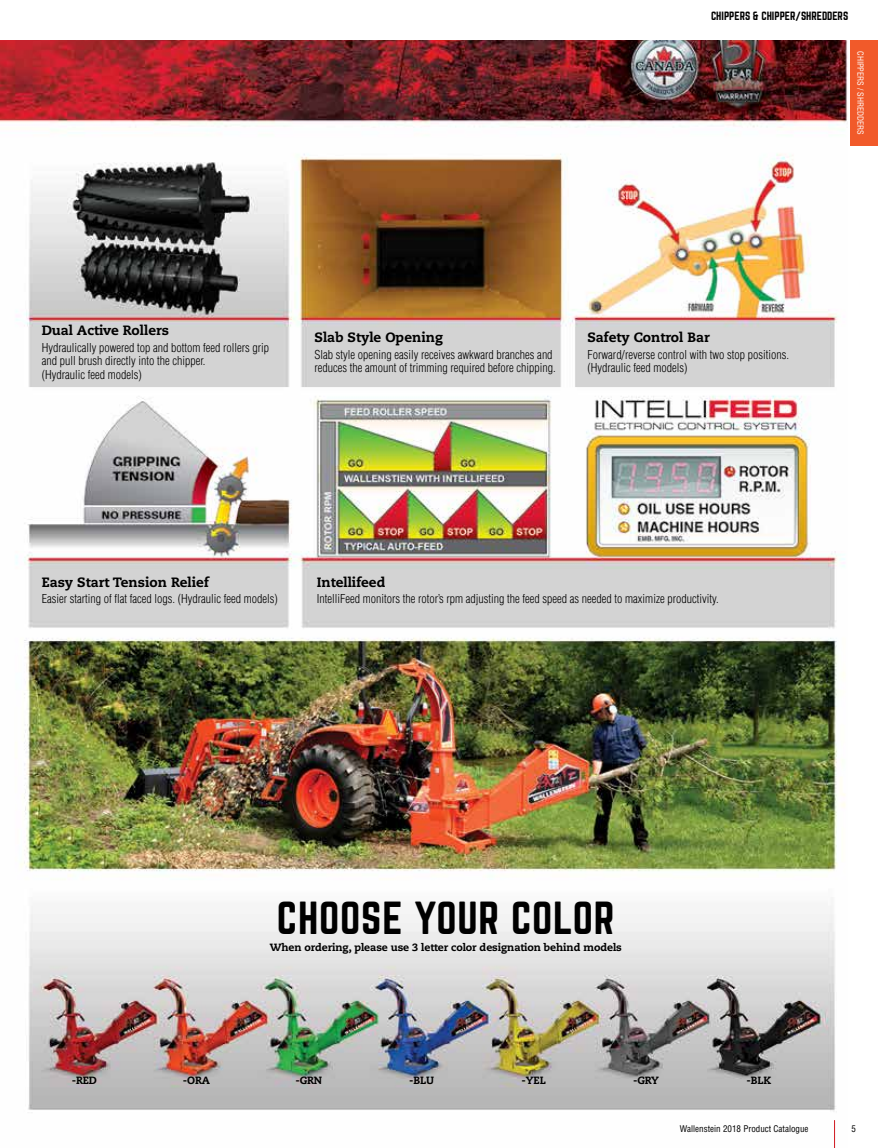
<style>
.page{position:relative;width:878px;height:1148px;background:#fff}
.page>*{position:absolute;margin:0;border:0;box-sizing:border-box;transform-origin:0 0}
.t1{font:40.5px "Norwester";letter-spacing:.02em;color:#000}
.t2{font:800 13.5px "Caecilia";color:#000}
.t3{font:300 condensed 12px/13.5px "Helvetica";color:#000}
.t4{font:800 10.5px "Caecilia";letter-spacing:-.01em;color:#000}
.t5{font:10.5px "Norwester";color:#000}
.t6{font:condensed 9px "Helvetica";color:#000}
.t7{font:condensed 8.25px "Helvetica";color:#fff}
</style>
<div class="page">
<img style="left:0;top:40px;width:848px;height:1108px">
<div style="left:850px;top:40px;width:28px;height:106px;background:#f15a2a"></div>
<svg style="left:834px;top:1120px;width:1px;height:28px"></svg>
<p class="t5" style="left:711px;top:11px;width:139px">CHIPPERS &amp; CHIPPER/SHREDDERS</p>
<p class="t7" style="left:865px;top:51px;width:85px;rotate:90deg">CHIPPERS / SHREDDERS</p>
<p class="t2" style="left:42px;top:322px;width:129px">Dual Active Rollers</p>
<p class="t3" style="left:42px;top:341px;width:229px">Hydraulically powered top and bottom feed rollers grip and pull brush directly into the chipper.<br>(Hydraulic feed models)</p>
<p class="t2" style="left:314px;top:329px;width:130px">Slab Style Opening</p>
<p class="t3" style="left:314px;top:347px;width:243px">Slab style opening easily receives awkward branches and reduces the amount of trimming required before chipping.</p>
<p class="t2" style="left:587px;top:329px;width:124px">Safety Control Bar</p>
<p class="t3" style="left:587px;top:347px;width:203px">Forward/reverse control with two stop positions. (Hydraulic feed models)</p>
<p class="t2" style="left:42px;top:573px;width:168px">Easy Start Tension Relief</p>
<p class="t3" style="left:42px;top:592px;width:237px">Easier starting of flat faced logs. (Hydraulic feed models)</p>
<p class="t2" style="left:317px;top:573px;width:70px">Intellifeed</p>
<p class="t3" style="left:317px;top:592px;width:403px">IntelliFeed monitors the rotor’s rpm adjusting the feed speed as needed to maximize productivity.</p>
<p class="t1" style="left:277px;top:898px;width:339px">CHOOSE YOUR COLOR</p>
<p class="t4" style="left:270px;top:941px;width:353px">When ordering, please use 3 letter color designation behind models</p>
<p class="t4" style="left:72px;top:1073px;width:27px">-RED</p>
<p class="t4" style="left:183px;top:1073px;width:29px">-ORA</p>
<p class="t4" style="left:295px;top:1073px;width:28px">-GRN</p>
<p class="t4" style="left:409px;top:1073px;width:26px">-BLU</p>
<p class="t4" style="left:521px;top:1073px;width:26px">-YEL</p>
<p class="t4" style="left:633px;top:1073px;width:27px">-GRY</p>
<p class="t4" style="left:746px;top:1073px;width:26px">-BLK</p>
<p class="t6" style="left:680px;top:1122px;width:130px">Wallenstein 2018 Product Catalogue</p>
<p class="t6" style="left:851px;top:1122px;width:6px">5</p>
</div>
